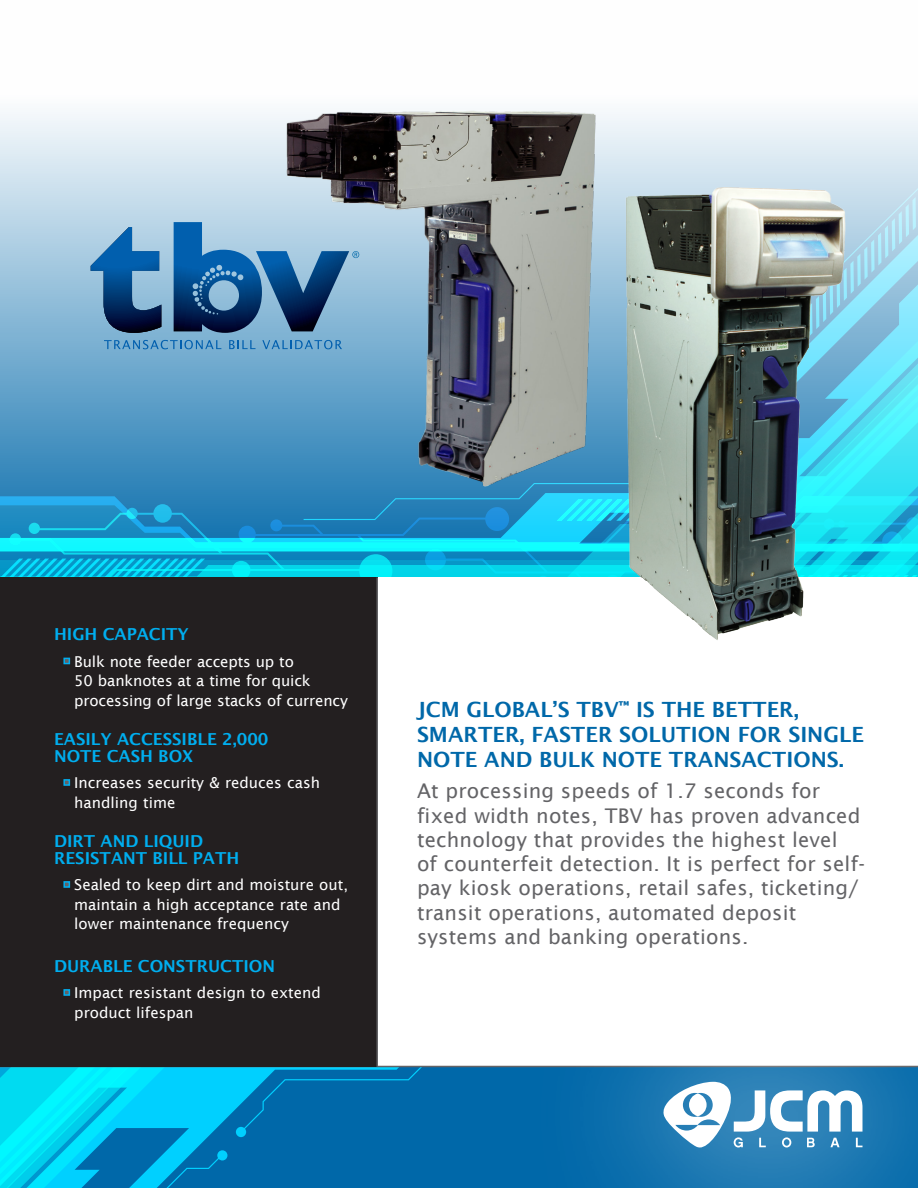
<style>
.page{position:relative;width:918px;height:1188px;background:#fff}
.page>*{position:absolute;margin:0;border:0;box-sizing:border-box;transform-origin:0 0}
.t1{font:600 21px/25.2px "Lucida Sans";color:#0068a9}
.t2{font:20.25px/24.3px "Lucida Sans";letter-spacing:.01em;color:#636366}
.Bullet_Head{font:600 16.5px/16.5px "Lucida Sans";color:#00aeef}
.Bullets{font:15px/19.5px "Lucida Sans";color:#fff}
</style>
<div class="page">
<svg style="left:0;top:112px;width:918px;height:109px;background:#dce9f2"></svg>
<svg style="left:0;top:221px;width:254px;height:129px;background:#97c0db"></svg>
<div style="left:0;top:350px;width:254px;height:17px;background:#73accf"></div>
<svg style="left:861px;top:176px;width:57px;height:191px;background:#a0d9ee"></svg>
<svg style="left:0;top:367px;width:918px;height:210px;background:#2caad2"></svg>
<div style="left:227px;top:1067px;width:301px;height:121px;background:#0068a9"></div>
<svg style="left:0;top:1067px;width:227px;height:121px;background:#00bfe7"></svg>
<svg style="left:236px;top:1067px;width:292px;height:70px;background:#006fae"></svg>
<hr style="left:0;top:1066px;width:918px;height:1px;background:#636366">
<div style="left:528px;top:942px;width:390px;height:246px;background:#fff;opacity:.65"></div>
<svg style="left:663px;top:1082px;width:200px;height:66px"></svg>
<div style="left:689px;top:1094px;width:18px;height:22px;background:#fff;border-radius:50%"></div>
<div style="left:0;top:578px;width:378px;height:489px;background:#231f20"></div>
<hr style="left:376px;top:578px;width:2px;height:489px;background:#636366">
<svg style="left:63px;top:658px;width:7px;height:6px"></svg>
<svg style="left:63px;top:779px;width:7px;height:7px"></svg>
<svg style="left:63px;top:881px;width:7px;height:7px"></svg>
<svg style="left:63px;top:989px;width:7px;height:7px"></svg>
<img style="left:617px;top:173px;width:244px;height:467px">
<img style="left:254px;top:110px;width:403px;height:383px">
<svg style="left:91px;top:227px;width:70px;height:106px;background:#4b7da9"></svg>
<svg style="left:104px;top:340px;width:117px;height:9px"></svg>
<svg style="left:229px;top:340px;width:27px;height:9px"></svg>
<svg style="left:262px;top:340px;width:80px;height:9px"></svg>
<svg style="left:174px;top:222px;width:185px;height:111px;background:#4f80aa"></svg>
<p class="Bullet_Head" style="left:54px;top:626px;width:136px">HIGH CAPACITY</p>
<p class="Bullets" style="left:74px;top:651px;width:275px">Bulk note feeder accepts up to<br>50 banknotes at a time for quick processing of large stacks of currency</p>
<p class="Bullet_Head" style="left:54px;top:731px;width:216px">EASILY ACCESSIBLE 2,000<br>NOTE CASH BOX</p>
<p class="Bullets" style="left:74px;top:773px;width:247px">Increases security &amp; reduces cash handling time</p>
<p class="Bullet_Head" style="left:54px;top:833px;width:187px">DIRT AND LIQUID<br>RESISTANT BILL PATH</p>
<p class="Bullets" style="left:74px;top:875px;width:275px">Sealed to keep dirt and moisture out, maintain a high acceptance rate and lower maintenance frequency</p>
<p class="Bullet_Head" style="left:54px;top:958px;width:223px">DURABLE CONSTRUCTION</p>
<p class="Bullets" style="left:74px;top:983px;width:248px">Impact resistant design to extend product lifespan</p>
<p class="t1" style="left:417px;top:697px;width:448px">JCM GLOBAL’S TBV<sup>™</sup> IS THE BETTER,<br>SMARTER, FASTER SOLUTION FOR SINGLE<br>NOTE AND BULK NOTE TRANSACTIONS.</p>
<p class="t2" style="left:417px;top:779px;width:449px">At processing speeds of 1.7 seconds for fixed width notes, TBV has proven advanced technology that provides the highest level<br>of counterfeit detection. It is perfect for self&shy;pay kiosk operations, retail safes, ticketing/ transit operations, automated deposit systems and banking operations.</p>
</div>
